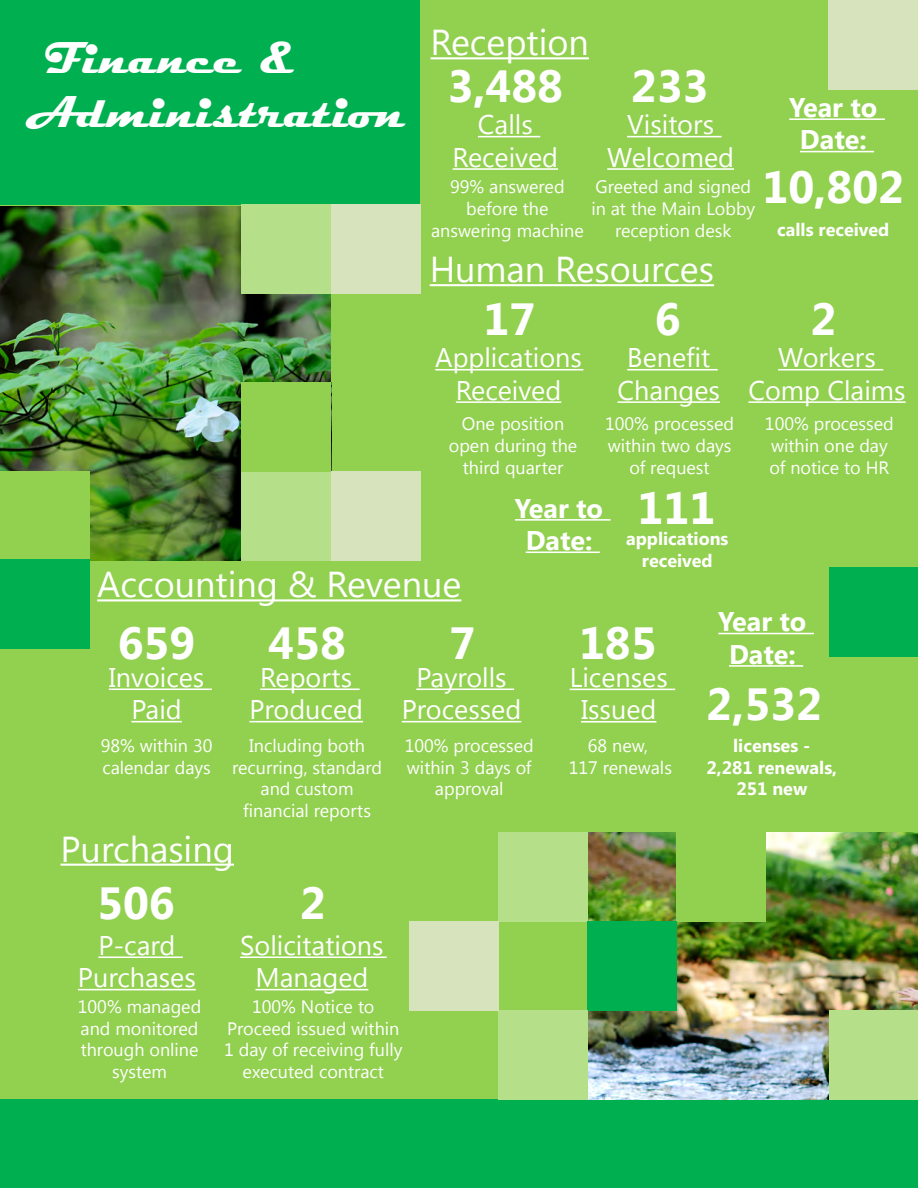
<style>
.page{position:relative;width:918px;height:1188px;background:#92d050}
.page>*{position:absolute;margin:0;border:0;box-sizing:border-box;transform-origin:0 0}
.t1{font:700 45px "Segoe UI";color:#fff}
.t2{font:700 45px/54px "Magneto";color:#fff}
.t3{font:36px "Segoe UI";color:#fff}
.t4{font:27px/32.4px "Segoe UI";color:#fff;text-align:center}
.t5{font:700 27px/32.4px "Segoe UI";color:#fff;text-align:center}
.t6{font:18px/21.6px "Segoe UI";color:#fff;text-align:center}
.t7{font:700 18px/21.6px "Segoe UI";color:#fff;text-align:center}
</style>
<div class="page">
<div style="left:1px;top:0;width:419px;height:205px;background:#00b050"></div>
<img style="left:1px;top:206px;width:330px;height:354px">
<div style="left:242px;top:472px;width:89px;height:89px;background:#b6df89"></div>
<div style="left:0;top:471px;width:90px;height:89px;background:#92d050"></div>
<div style="left:0;top:560px;width:90px;height:89px;background:#00b050"></div>
<div style="left:242px;top:382px;width:89px;height:90px;background:#92d050"></div>
<hr style="left:109px;top:688px;width:103px;height:2px;background:#fff">
<hr style="left:131px;top:721px;width:51px;height:1px;background:#fff">
<div style="left:829px;top:0;width:89px;height:89px;background:#d6e3bc"></div>
<hr style="left:718px;top:633px;width:96px;height:1px;background:#fff">
<hr style="left:729px;top:665px;width:74px;height:2px;background:#fff">
<div style="left:242px;top:205px;width:89px;height:89px;background:#b6df89"></div>
<div style="left:0;top:1099px;width:918px;height:89px;background:#00b050"></div>
<div style="left:331px;top:205px;width:89px;height:89px;background:#d6e3bc"></div>
<hr style="left:97px;top:599px;width:364px;height:2px;background:#fff">
<hr style="left:260px;top:688px;width:100px;height:2px;background:#fff">
<hr style="left:249px;top:721px;width:114px;height:1px;background:#fff">
<hr style="left:416px;top:688px;width:98px;height:2px;background:#fff">
<hr style="left:402px;top:721px;width:119px;height:1px;background:#fff">
<hr style="left:570px;top:689px;width:105px;height:1px;background:#fff">
<hr style="left:581px;top:721px;width:75px;height:2px;background:#fff">
<img style="left:588px;top:832px;width:330px;height:267px">
<div style="left:677px;top:832px;width:89px;height:89px;background:#92d050"></div>
<div style="left:498px;top:832px;width:90px;height:89px;background:#b6df89"></div>
<div style="left:588px;top:921px;width:89px;height:89px;background:#00b050"></div>
<div style="left:498px;top:1010px;width:90px;height:89px;background:#b6df89"></div>
<div style="left:409px;top:921px;width:89px;height:89px;background:#d6e3bc"></div>
<hr style="left:431px;top:57px;width:158px;height:2px;background:#fff">
<hr style="left:478px;top:136px;width:62px;height:1px;background:#fff">
<hr style="left:453px;top:168px;width:105px;height:2px;background:#fff">
<hr style="left:627px;top:136px;width:95px;height:1px;background:#fff">
<hr style="left:607px;top:168px;width:127px;height:2px;background:#fff">
<hr style="left:60px;top:864px;width:174px;height:2px;background:#fff">
<hr style="left:98px;top:956px;width:85px;height:2px;background:#fff">
<hr style="left:78px;top:989px;width:118px;height:1px;background:#fff">
<hr style="left:240px;top:956px;width:147px;height:2px;background:#fff">
<hr style="left:255px;top:989px;width:113px;height:1px;background:#fff">
<hr style="left:430px;top:284px;width:284px;height:2px;background:#fff">
<hr style="left:435px;top:369px;width:148px;height:2px;background:#fff">
<hr style="left:456px;top:401px;width:105px;height:2px;background:#fff">
<hr style="left:627px;top:369px;width:91px;height:2px;background:#fff">
<hr style="left:618px;top:401px;width:102px;height:2px;background:#fff">
<hr style="left:778px;top:369px;width:105px;height:2px;background:#fff">
<hr style="left:748px;top:401px;width:158px;height:2px;background:#fff">
<hr style="left:515px;top:519px;width:96px;height:2px;background:#fff">
<hr style="left:526px;top:551px;width:74px;height:2px;background:#fff">
<hr style="left:789px;top:118px;width:96px;height:2px;background:#fff">
<hr style="left:800px;top:151px;width:74px;height:1px;background:#fff">
<div style="left:829px;top:1010px;width:89px;height:89px;background:#b6df89"></div>
<div style="left:829px;top:567px;width:89px;height:89px;background:#00b050"></div>
<div style="left:331px;top:471px;width:89px;height:89px;background:#d6e3bc"></div>
<p class="t2" style="left:28px;top:32px;width:379px;text-indent:18px">Finance &amp;<br>Administration</p>
<p class="t3" style="left:431px;top:17px;width:160px">Reception</p>
<p class="t1" style="left:448px;top:54px;width:117px">3,488</p>
<p class="t1" style="left:631px;top:54px;width:79px">233</p>
<p class="t4" style="left:453px;top:107px;width:107px">Calls<br>Received</p>
<p class="t4" style="left:607px;top:107px;width:128px">Visitors<br>Welcomed</p>
<p class="t6" style="left:431px;top:175px;width:154px">99% answered before the answering machine</p>
<p class="t6" style="left:591px;top:175px;width:166px">Greeted and signed in at the Main Lobby reception desk</p>
<p class="t5" style="left:789px;top:90px;width:90px">Year to<br>Date:</p>
<p class="t1" style="left:763px;top:155px;width:143px">10,802</p>
<p class="t7" style="left:777px;top:218px;width:114px">calls received</p>
<p class="t3" style="left:430px;top:244px;width:286px">Human Resources</p>
<p class="t1" style="left:484px;top:287px;width:53px">17</p>
<p class="t4" style="left:435px;top:340px;width:148px">Applications<br>Received</p>
<p class="t6" style="left:449px;top:412px;width:130px">One position open during the third quarter</p>
<p class="t1" style="left:655px;top:287px;width:27px">6</p>
<p class="t4" style="left:618px;top:340px;width:104px">Benefit<br>Changes</p>
<p class="t6" style="left:605px;top:412px;width:130px">100% processed within two days of request</p>
<p class="t5" style="left:515px;top:490px;width:90px">Year to<br>Date:</p>
<p class="t1" style="left:638px;top:476px;width:79px">111</p>
<p class="t7" style="left:626px;top:527px;width:104px">applications received</p>
<p class="t1" style="left:811px;top:287px;width:27px">2</p>
<p class="t4" style="left:748px;top:340px;width:159px">Workers<br>Comp Claims</p>
<p class="t6" style="left:765px;top:412px;width:130px;text-align:left">100% processed within one day of notice to HR</p>
<p class="t3" style="left:97px;top:560px;width:366px">Accounting &amp; Revenue</p>
<p class="t1" style="left:118px;top:611px;width:79px">659</p>
<p class="t4" style="left:109px;top:660px;width:97px">Invoices<br>Paid</p>
<p class="t1" style="left:268px;top:611px;width:79px">458</p>
<p class="t4" style="left:249px;top:660px;width:115px">Reports<br>Produced</p>
<p class="t1" style="left:449px;top:611px;width:27px">7</p>
<p class="t4" style="left:402px;top:660px;width:121px">Payrolls<br>Processed</p>
<p class="t1" style="left:579px;top:611px;width:79px">185</p>
<p class="t4" style="left:570px;top:660px;width:100px">Licenses<br>Issued</p>
<p class="t6" style="left:101px;top:734px;width:113px;text-align:left">98% within 30 calendar days</p>
<p class="t6" style="left:232px;top:734px;width:151px">Including both recurring, standard and custom financial reports</p>
<p class="t6" style="left:405px;top:734px;width:130px">100% processed within 3 days of approval</p>
<p class="t6" style="left:588px;top:734px;width:62px">68 new,</p>
<p class="t6" style="left:569px;top:756px;width:105px">117 renewals</p>
<p class="t3" style="left:60px;top:824px;width:175px">Purchasing</p>
<p class="t1" style="left:97px;top:870px;width:79px">506</p>
<p class="t1" style="left:300px;top:870px;width:27px">2</p>
<p class="t4" style="left:78px;top:928px;width:119px">P-card<br>Purchases</p>
<p class="t4" style="left:240px;top:928px;width:145px">Solicitations<br>Managed</p>
<p class="t6" style="left:78px;top:995px;width:125px">100% managed and monitored through online system</p>
<p class="t6" style="left:224px;top:995px;width:180px">100% Notice to<br>Proceed issued within<br>1 day of receiving fully executed contract</p>
<p class="t5" style="left:718px;top:604px;width:90px">Year to<br>Date:</p>
<p class="t1" style="left:706px;top:672px;width:117px">2,532</p>
<p class="t7" style="left:733px;top:734px;width:79px">licenses -</p>
<p class="t7" style="left:707px;top:756px;width:132px">2,281 renewals,</p>
<p class="t7" style="left:736px;top:777px;width:72px">251 new</p>
</div>
